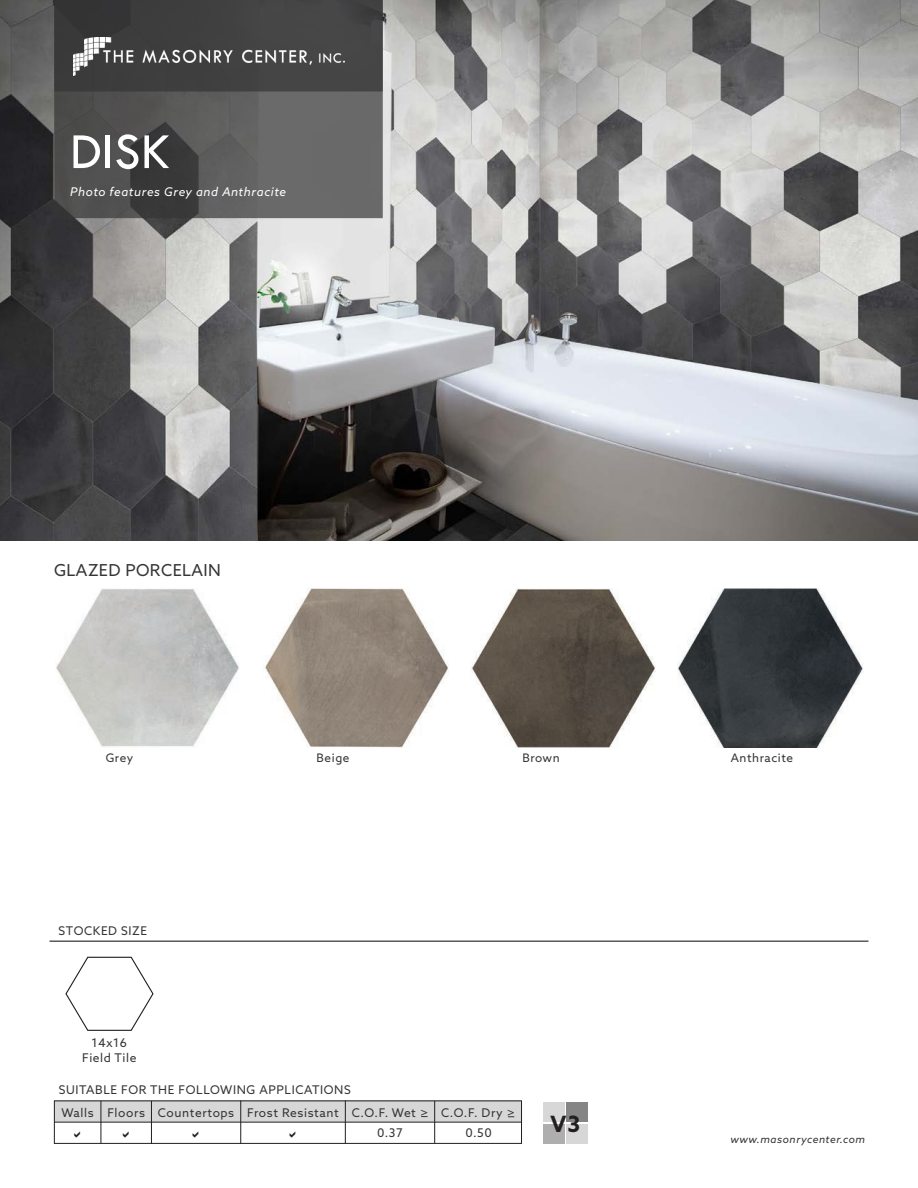
<style>
.page{position:relative;width:918px;height:1188px;background:#fff}
.page>*{position:absolute;margin:0;border:0;box-sizing:border-box;transform-origin:0 0}
.t1{font:52.5px "Tw Cen";color:#fff}
.t2{font:700 22.5px "Azo Sans";color:#231f20}
.t3{font:16.5px "Azo Sans";letter-spacing:.025em;color:#363536}
.t4{font:12px "Azo Sans";letter-spacing:.05em;color:#363536}
.t5{font:italic 12px "Azo Sans";letter-spacing:.05em;color:#fff}
.t6{font:11.7px "Azo Sans";letter-spacing:.05em;color:#363536}
.t7{font:italic 10.5px "Azo Sans";letter-spacing:.05em;color:#363536}
</style>
<div class="page">
<img style="left:0;top:0;width:918px;height:540px">
<svg style="left:54px;top:92px;width:329px;height:126px;background:#5a5959"></svg>
<svg style="left:54px;top:0;width:329px;height:92px;background:#404040"></svg>
<img style="left:73px;top:38px;width:272px;height:37px">
<img style="left:678px;top:589px;width:185px;height:159px">
<img style="left:471px;top:589px;width:184px;height:158px">
<svg style="left:65px;top:956px;width:89px;height:75px"></svg>
<hr style="left:50px;top:941px;width:818px;height:1px;background:#231f20">
<div style="left:54px;top:1101px;width:468px;height:21px;background:#d7d7d7"></div>
<hr style="left:54px;top:1101px;width:468px;height:1px;background:#231f20">
<hr style="left:54px;top:1122px;width:468px;height:1px;background:#231f20">
<hr style="left:54px;top:1143px;width:468px;height:1px;background:#231f20">
<hr style="left:101px;top:1101px;width:1px;height:42px;background:#231f20">
<hr style="left:151px;top:1101px;width:1px;height:43px;background:#231f20">
<hr style="left:240px;top:1101px;width:1px;height:43px;background:#231f20">
<hr style="left:345px;top:1101px;width:1px;height:43px;background:#231f20">
<hr style="left:434px;top:1101px;width:1px;height:42px;background:#231f20">
<hr style="left:521px;top:1101px;width:1px;height:43px;background:#231f20">
<hr style="left:54px;top:1101px;width:1px;height:43px;background:#231f20">
<div style="left:544px;top:1103px;width:21px;height:19px;background:#d7d7d7"></div>
<div style="left:544px;top:1124px;width:21px;height:19px;background:#afaeaf"></div>
<div style="left:567px;top:1103px;width:21px;height:19px;background:#868586"></div>
<div style="left:567px;top:1124px;width:21px;height:19px;background:#d7d7d7"></div>
<img style="left:264px;top:588px;width:184px;height:159px">
<img style="left:56px;top:589px;width:183px;height:158px">
<p class="t1" style="left:70px;top:120px;width:102px">DISK</p>
<p class="t5" style="left:70px;top:183px;width:218px">Photo features Grey and Anthracite</p>
<p class="t3" style="left:54px;top:559px;width:168px">GLAZED PORCELAIN</p>
<p class="t6" style="left:106px;top:750px;width:29px">Grey</p>
<p class="t6" style="left:317px;top:750px;width:34px">Beige</p>
<p class="t6" style="left:522px;top:750px;width:39px">Brown</p>
<p class="t6" style="left:731px;top:750px;width:64px">Anthracite</p>
<p class="t4" style="left:58px;top:923px;width:90px">STOCKED SIZE</p>
<p class="t4" style="left:92px;top:1035px;width:37px">14x16</p>
<p class="t4" style="left:82px;top:1049px;width:56px">Field Tile</p>
<p class="t4" style="left:59px;top:1082px;width:294px">SUITABLE FOR THE FOLLOWING APPLICATIONS</p>
<p class="t4" style="left:62px;top:1105px;width:34px">Walls</p>
<p class="t4" style="left:107px;top:1105px;width:39px">Floors</p>
<p class="t4" style="left:158px;top:1105px;width:78px">Countertops</p>
<p class="t4" style="left:247px;top:1105px;width:93px">Frost Resistant</p>
<p class="t4" style="left:352px;top:1105px;width:78px">C.O.F. Wet &gt;</p>
<p class="t4" style="left:441px;top:1105px;width:75px">C.O.F. Dry &gt;</p>
<p class="t4" style="left:377px;top:1125px;width:27px">0.37</p>
<p class="t4" style="left:466px;top:1125px;width:28px">0.50</p>
<p class="t2" style="left:551px;top:1109px;width:31px">V3</p>
<p class="t7" style="left:731px;top:1133px;width:136px">www.masonrycenter.com</p>
</div>
